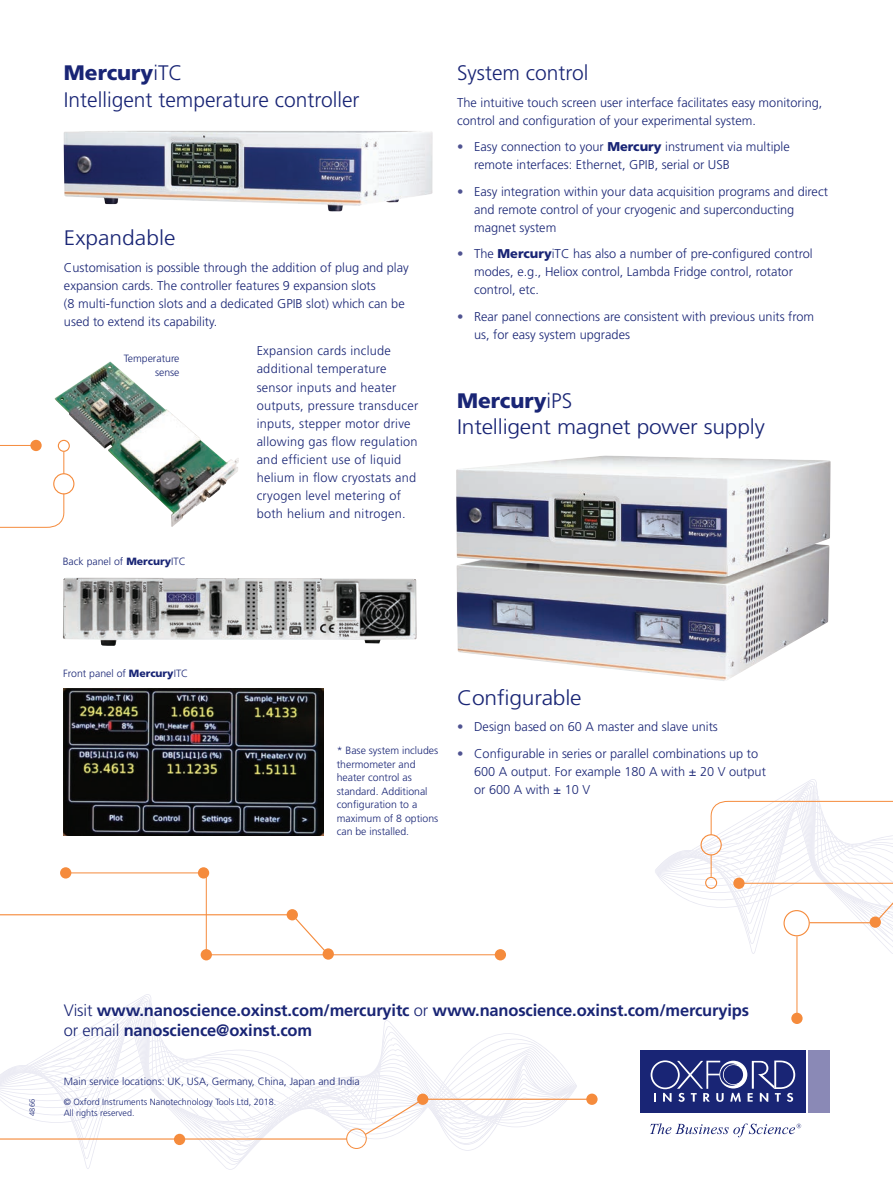
<style>
.page{position:relative;width:893px;height:1191px;background:#fff}
.page>*{position:absolute;margin:0;border:0;box-sizing:border-box;transform-origin:0 0}
.Title_line_2{font:300 21px/27px "Frutiger";color:#192575}
.Title_line_2-2{font:300 21px "Frutiger";color:#192575;scale:1.09 1}
.Title_line_2-3{font:900 21px "Frutiger";color:#192575}
.t1{font:700 16.5px/19.8px "Frutiger";letter-spacing:-.01em;color:#192575}
.t2{font:300 12.75px/18px "Frutiger";color:#192575}
.t3{font:300 12.75px/18px "Frutiger";letter-spacing:.02em;color:#192575}
.t4{font:300 10.5px/13.5px "Frutiger";color:#192575;text-align:right}
.t5{font:300 9px "Frutiger";color:#192575}
.t6{font:300 7.5px "Frutiger";color:#192575}
.s1{font-weight:900}
.s2{color:#4f5391}
.s3{font-weight:300}
</style>
<div class="page">
<svg style="left:59px;top:1020px;width:483px;height:149px"></svg>
<div style="left:640px;top:1049px;width:166px;height:63px;background:#192575"></div>
<div style="left:808px;top:1049px;width:21px;height:63px;background:#8a89b6"></div>
<svg style="left:651px;top:1060px;width:144px;height:41px"></svg>
<svg style="left:650px;top:1123px;width:151px;height:14px"></svg>
<div style="left:586px;top:1093px;width:12px;height:11px;background:#f58b3c;border-radius:50%"></div>
<svg style="left:0;top:1046px;width:593px;height:103px"></svg>
<hr style="left:0;top:1138px;width:347px;height:1px;background:#f58b3c">
<img style="left:55px;top:361px;width:184px;height:166px">
<img style="left:63px;top:577px;width:354px;height:69px">
<img style="left:456px;top:455px;width:374px;height:226px">
<img style="left:64px;top:131px;width:369px;height:80px">
<div style="left:58px;top:440px;width:12px;height:12px;border:1px solid #f58b3c;border-radius:50%"></div>
<div style="left:30px;top:440px;width:12px;height:11px;background:#f58b3c;border-radius:50%"></div>
<div style="left:53px;top:473px;width:21px;height:21px;border:1px solid #f58b3c;border-radius:50%"></div>
<svg style="left:0;top:444px;width:66px;height:161px"></svg>
<div style="left:0;top:588px;width:59px;height:36px;background:#fff"></div>
<div style="left:791px;top:1012px;width:12px;height:12px;background:#f58b3c;border-radius:50%"></div>
<hr style="left:796px;top:936px;width:1px;height:79px;background:#f58b3c">
<svg style="left:655px;top:779px;width:238px;height:175px"></svg>
<div style="left:323px;top:948px;width:11px;height:11px;background:#f58b3c;border-radius:50%"></div>
<div style="left:495px;top:949px;width:11px;height:11px;background:#f58b3c;border-radius:50%"></div>
<div style="left:201px;top:949px;width:11px;height:11px;background:#f58b3c;border-radius:50%"></div>
<div style="left:198px;top:867px;width:11px;height:11px;background:#f58b3c;border-radius:50%"></div>
<div style="left:60px;top:867px;width:11px;height:11px;background:#f58b3c;border-radius:50%"></div>
<svg style="left:0;top:872px;width:501px;height:85px"></svg>
<img style="left:64px;top:688px;width:259px;height:147px">
<p class="Title_line_2" style="left:64px;top:59px;width:297px"><span class="s1">Mercury</span>iTC<br>Intelligent temperature controller</p>
<p class="Title_line_2-2" style="left:64px;top:226px;width:104px">Expandable</p>
<p class="t2" style="left:64px;top:258px;width:346px">Customisation is possible through the addition of plug and play expansion cards. The controller features 9 expansion slots<br>(8 multi-function slots and a dedicated GPIB slot) which can be used to extend its capability.</p>
<p class="t4" style="left:124px;top:352px;width:57px">Temperature sense</p>
<p class="t4" style="left:63px;top:554px;width:124px">Back panel of <span class="s1">Mercury</span>ITC</p>
<p class="t3" style="left:257px;top:342px;width:163px">Expansion cards include additional temperature sensor inputs and heater outputs, pressure transducer inputs, stepper motor drive allowing gas flow regulation and efficient use of liquid helium in flow cryostats and cryogen level metering of both helium and nitrogen.</p>
<p class="Title_line_2" style="left:457px;top:59px;width:133px">System control</p>
<p class="t2" style="left:457px;top:93px;width:367px">The intuitive touch screen user interface facilitates easy monitoring,</p>
<p class="t2" style="left:457px;top:111px;width:300px">control and configuration of your experimental system.</p>
<p class="t2" style="left:474px;top:138px;width:317px;text-indent:-17px"><span class="s2">•</span> Easy connection to your <span class="s1">Mercury</span> instrument via multiple remote interfaces: Ethernet, GPIB, serial or USB</p>
<p class="t2" style="left:474px;top:182px;width:355px;text-indent:-17px"><span class="s2">•</span> Easy integration within your data acquisition programs and direct and remote control of your cryogenic and superconducting magnet system</p>
<p class="t2" style="left:457px;top:245px;width:357px"><span class="s2">•</span> The <span class="s1">Mercury</span>iTC has also a number of pre-configured control</p>
<p class="t2" style="left:474px;top:263px;width:320px">modes, e.g., Heliox control, Lambda Fridge control, rotator control, etc.</p>
<p class="t2" style="left:474px;top:307px;width:342px;text-indent:-17px"><span class="s2">•</span> Rear panel connections are consistent with previous units from us, for easy system upgrades</p>
<p class="Title_line_2-3" style="left:457px;top:388px;width:117px">Mercury<span class="s3">iPS</span></p>
<p class="Title_line_2-2" style="left:457px;top:415px;width:284px">Intelligent magnet power supply</p>
<p class="t4" style="left:63px;top:666px;width:127px">Front panel of <span class="s1">Mercury</span>ITC</p>
<p class="t4" style="left:337px;top:743px;width:103px;text-align:left">* Base system includes thermometer and heater control as standard. Additional configuration to a maximum of 8 options can be installed.</p>
<p class="Title_line_2-2" style="left:457px;top:685px;width:116px">Configurable</p>
<p class="t2" style="left:457px;top:718px;width:262px"><span class="s2">•</span> Design based on 60 A master and slave units</p>
<p class="t2" style="left:474px;top:744px;width:293px;text-indent:-17px"><span class="s2">•</span> Configurable in series or parallel combinations up to<br>600 A output. For example 180 A with ± 20 V output or 600 A with ± 10 V</p>
<p class="t1" style="left:64px;top:1000px;width:687px"><span class="s3">Visit</span> www.nanoscience.oxinst.com/mercuryitc <span class="s3">or</span> www.nanoscience.oxinst.com/mercuryips <span class="s3">or email</span> nanoscience@oxinst.com</p>
<p class="t4" style="left:64px;top:1075px;width:298px">Main service locations: UK, USA, Germany, China, Japan and India</p>
<p class="t5" style="left:64px;top:1096px;width:214px">© Oxford Instruments Nanotechnology Tools Ltd, 2018.</p>
<p class="t6" style="left:28px;top:1115px;width:18px;rotate:-90deg">4866</p>
<p class="t5" style="left:64px;top:1107px;width:72px">All rights reserved.</p>
</div>
